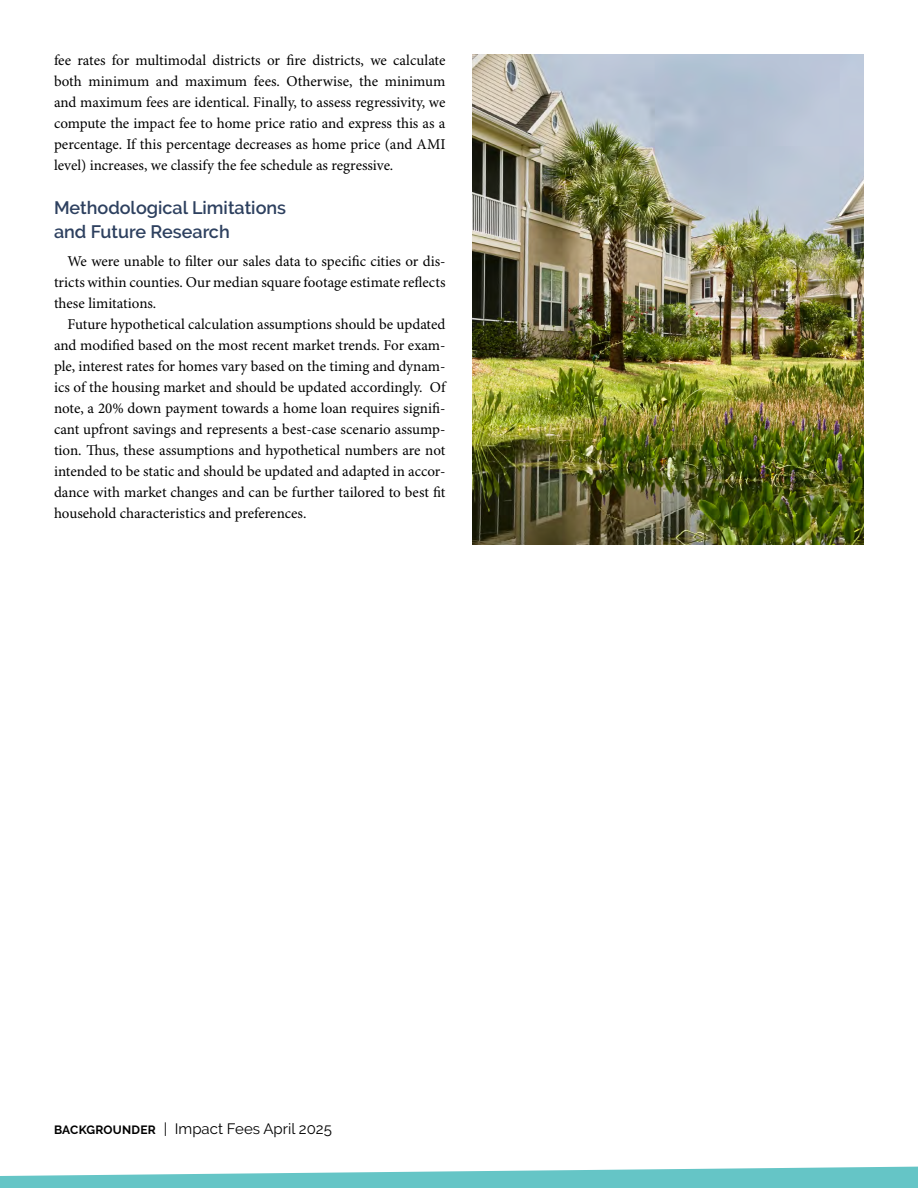
<style>
.page{position:relative;width:918px;height:1188px;background:#fff}
.page>*{position:absolute;margin:0;border:0;box-sizing:border-box;transform-origin:0 0}
.t1{font:600 18px/24px "Raleway";color:#2d405f}
.Body_Copy{font:15px/21px "Minion Pro";letter-spacing:-.005em;color:#000;text-align:justify}
.t2{font:15px "Raleway";color:#000}
.s1{font-weight:700;font-size:12px}
</style>
<div class="page">
<img style="left:472px;top:54px;width:392px;height:490px">
<svg style="left:0;top:1166px;width:918px;height:22px"></svg>
<p class="Body_Copy" style="left:54px;top:50px;width:393px">fee rates for multimodal districts or fire districts, we calculate both minimum and maximum fees. Otherwise, the minimum and maximum fees are identical. Finally, to assess regressivity, we compute the impact fee to home price ratio and express this as a percentage. If this percentage decreases as home price (and AMI level) increases, we classify the fee schedule as regressive.</p>
<h3 class="t1" style="left:54px;top:196px;width:234px">Methodological Limitations and Future Research</h3>
<p class="Body_Copy" style="left:54px;top:251px;width:393px;text-indent:14px">We were unable to filter our sales data to specific cities or dis&shy;tricts within counties. Our median square footage estimate reflects these limitations.</p>
<p class="Body_Copy" style="left:54px;top:314px;width:393px;text-indent:14px">Future hypothetical calculation assumptions should be updated and modified based on the most recent market trends. For exam&shy;ple, interest rates for homes vary based on the timing and dynam&shy;ics of the housing market and should be updated accordingly. Of note, a 20% down payment towards a home loan requires signifi&shy;cant upfront savings and represents a best-case scenario assump&shy;tion. Thus, these assumptions and hypothetical numbers are not intended to be static and should be updated and adapted in accor&shy;dance with market changes and can be further tailored to best fit household characteristics and preferences.</p>
<p class="t2" style="left:54px;top:1120px;width:279px"><span class="s1">BACKGROUNDER</span> | Impact Fees April 2025</p>
</div>
